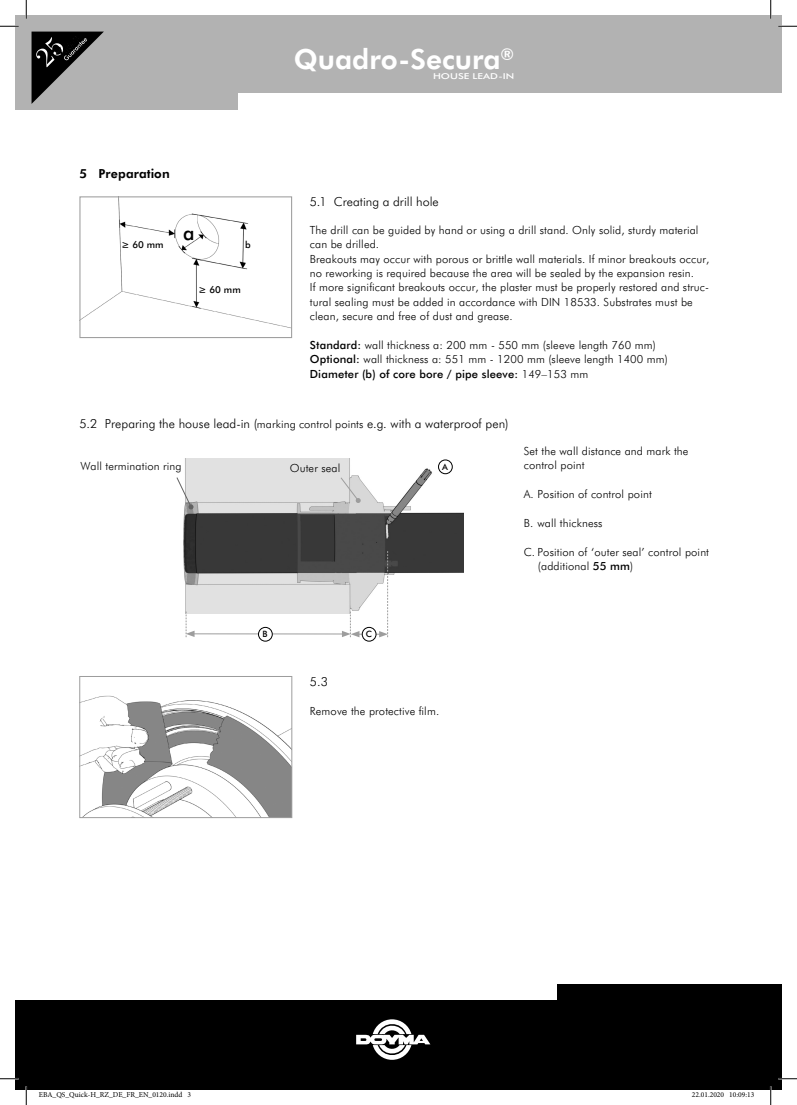
<style>
.page{position:relative;width:797px;height:1105px;background:#fff}
.page>*{position:absolute;margin:0;border:0;box-sizing:border-box;transform-origin:0 0}
.t1{font:700 27.88px "Futura BT";color:#fff}
.t2{font:500 19.75px "Futura BT";color:#000}
.t3{font:300 12.5px "Futura BT";letter-spacing:.005em;color:#000}
.t4{font:700 12.5px "Futura BT";letter-spacing:.01em;color:#000}
.t5{font:300 11.25px/14.4px "Futura BT";letter-spacing:.01em;color:#000}
.t6{font:500 9.62px "Futura BT";color:#000}
.t7{font:500 8.75px "Futura BT";color:#000}
.t8{font:500 8.12px "Futura BT";color:#fff;scale:1.3 1}
.t9{font:7.5px "Minion Pro";color:#000}
.s1{font-weight:500}
.s2{font-size:11.25px}
</style>
<div class="page">
<div style="left:16px;top:16px;width:765px;height:77px;background:#b2b2b2"></div>
<div style="left:16px;top:86px;width:222px;height:24px;background:#b2b2b2"></div>
<div style="left:16px;top:1001px;width:765px;height:88px;background:#000"></div>
<div style="left:557px;top:984px;width:224px;height:36px;background:#000"></div>
<svg style="left:356px;top:1019px;width:74px;height:41px"></svg>
<img style="left:81px;top:198px;width:209px;height:130px">
<div style="left:79px;top:196px;width:213px;height:142px;border:1px solid #9d9d9d"></div>
<svg style="left:182px;top:228px;width:13px;height:14px"></svg>
<svg style="left:32px;top:32px;width:72px;height:72px"></svg>
<img style="left:183px;top:458px;width:280px;height:155px">
<svg style="left:176px;top:477px;width:17px;height:32px"></svg>
<hr style="left:193px;top:633px;width:151px;height:1px;background:#9d9d9d">
<svg style="left:340px;top:477px;width:21px;height:26px"></svg>
<div style="left:258px;top:627px;width:14px;height:14px;background:#fff;border-radius:50%"></div>
<div style="left:258px;top:627px;width:14px;height:14px;border:1px solid #000;border-radius:50%"></div>
<svg style="left:186px;top:611px;width:8px;height:26px"></svg>
<img style="left:81px;top:695px;width:209px;height:121px">
<div style="left:79px;top:676px;width:213px;height:142px;border:1px solid #9d9d9d"></div>
<div style="left:438px;top:460px;width:14px;height:14px;background:#fff;border-radius:50%"></div>
<div style="left:438px;top:460px;width:14px;height:14px;border:1px solid #000;border-radius:50%"></div>
<svg style="left:342px;top:551px;width:46px;height:86px"></svg>
<div style="left:362px;top:627px;width:14px;height:14px;background:#fff;border-radius:50%"></div>
<div style="left:362px;top:627px;width:14px;height:14px;border:1px solid #000;border-radius:50%"></div>
<svg style="left:0;top:25px;width:19px;height:2px"></svg>
<svg style="left:778px;top:25px;width:19px;height:2px"></svg>
<svg style="left:0;top:1078px;width:19px;height:1px"></svg>
<svg style="left:778px;top:1078px;width:19px;height:1px"></svg>
<svg style="left:25px;top:0;width:2px;height:19px"></svg>
<svg style="left:25px;top:1086px;width:2px;height:19px"></svg>
<svg style="left:770px;top:0;width:1px;height:19px"></svg>
<svg style="left:770px;top:1086px;width:1px;height:19px"></svg>
<p class="t4" style="left:79px;top:164px;width:92px">5 Preparation</p>
<h2 class="t2" style="left:183px;top:219px;width:13px">a</h2>
<p class="t6" style="left:121px;top:238px;width:44px">≥ 60 mm</p>
<p class="t6" style="left:245px;top:238px;width:7px">b</p>
<p class="t6" style="left:199px;top:282px;width:44px">≥ 60 mm</p>
<h1 class="t1" style="left:294px;top:40px;width:222px">Quadro-Secura<sup>®</sup></h1>
<p class="t8" style="left:433px;top:70px;width:64px">HOUSE LEAD-IN</p>
<p class="t3" style="left:310px;top:193px;width:130px">5.1 Creating a drill hole</p>
<p class="t5" style="left:310px;top:222px;width:401px">The drill can be guided by hand or using a drill stand. Only solid, sturdy material can be drilled.<br>Breakouts may occur with porous or brittle wall materials. If minor breakouts occur, no reworking is required because the area will be sealed by the expansion resin.<br>If more significant breakouts occur, the plaster must be properly restored and struc&shy;tural sealing must be added in accordance with DIN 18533. Substrates must be clean, secure and free of dust and grease.</p>
<p class="t5" style="left:310px;top:337px;width:359px"><span class="s1">Standard:</span> wall thickness a: 200 mm - 550 mm (sleeve length 760 mm)<br><span class="s1">Optional:</span> wall thickness a: 551 mm - 1200 mm (sleeve length 1400 mm)<br><span class="s1">Diameter (b) of core bore / pipe sleeve:</span> 149–153 mm</p>
<p class="t3" style="left:79px;top:415px;width:430px">5.2 Preparing the house lead-in (<span class="s2">marking control points</span> e.g. with a waterproof pen)</p>
<p class="t5" style="left:80px;top:458px;width:103px">Wall termination ring</p>
<p class="t5" style="left:290px;top:460px;width:52px">Outer seal</p>
<p class="t7" style="left:442px;top:460px;width:7px">A</p>
<p class="t5" style="left:523px;top:443px;width:166px">Set the wall distance and mark the control point</p>
<p class="t5" style="left:523px;top:486px;width:130px">A. Position of control point</p>
<p class="t5" style="left:523px;top:515px;width:80px">B. wall thickness</p>
<p class="t5" style="left:538px;top:544px;width:173px;text-indent:-14px">C. Position of ‘outer seal’ control point (additional <span class="s1">55 mm</span>)</p>
<p class="t7" style="left:262px;top:628px;width:7px">B</p>
<p class="t7" style="left:365px;top:628px;width:8px">C</p>
<p class="t3" style="left:310px;top:673px;width:20px">5.3</p>
<p class="t5" style="left:310px;top:703px;width:131px">Remove the protective film.</p>
<p class="t9" style="left:39px;top:1090px;width:154px">EBA_QS_Quick-H_RZ_DE_FR_EN_0120.indd 3</p>
<p class="t9" style="left:692px;top:1090px;width:64px">22.01.2020 10:09:13</p>
</div>
